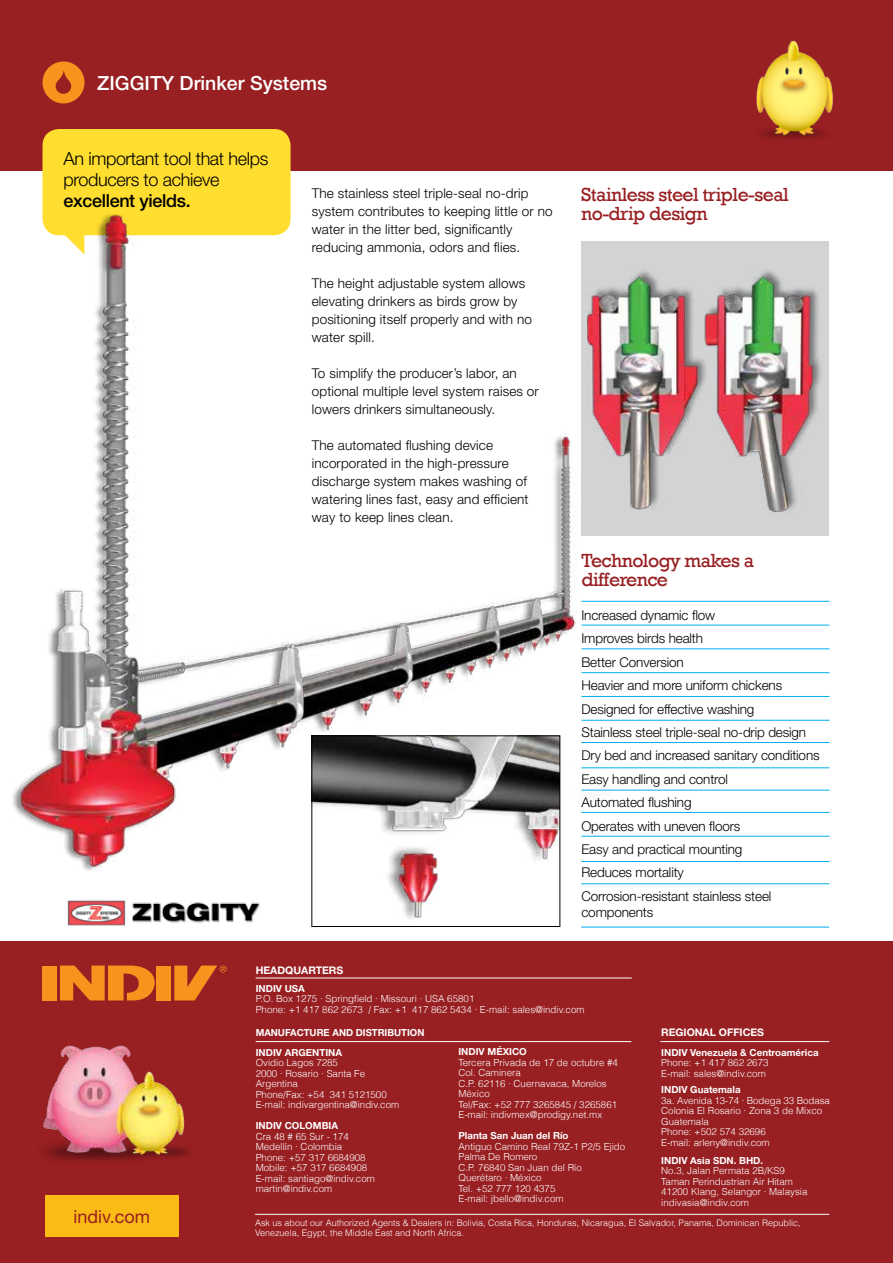
<style>
.page{position:relative;width:893px;height:1263px;background:#fff}
.page>*{position:absolute;margin:0;border:0;box-sizing:border-box;transform-origin:0 0}
.t1{font:19.5px/19.5px "Rockwell";letter-spacing:-.03em;color:#981f22}
.t2{font:500 19.5px "Helvetica Neue";color:#fff}
.t3{font:300 18px/21px "Helvetica Neue";letter-spacing:-.02em;color:#000}
.t4{font:500 18px "Helvetica Neue";letter-spacing:-.02em;color:#000}
.t5{font:18px "Helvetica Neue";color:#981f22}
.t6{font:300 13.5px/18px "Helvetica Neue";letter-spacing:.01em;color:#000}
.t7{font:300 13.5px/23.4px "Helvetica Neue";letter-spacing:-.01em;color:#000}
.t8{font:700 10.5px "Helvetica Neue";color:#fff}
.t9{font:300 9.75px/10.5px "Helvetica";color:#fff}
.t10{font:700 9.75px/19.5px "Helvetica Neue";color:#fff}
.t11{font:300 9px/10.5px "Helvetica";color:#fff}
</style>
<div class="page">
<div style="left:581px;top:241px;width:248px;height:295px;background:#d1d3d4"></div>
<div style="left:0;top:942px;width:893px;height:321px;background:#981f22"></div>
<div style="left:0;top:0;width:893px;height:170px;background:#981f22"></div>
<div style="left:43px;top:129px;width:248px;height:106px;background:#ffde2f;border-radius:17px"></div>
<img style="left:43px;top:1045px;width:146px;height:159px">
<div style="left:45px;top:1195px;width:133px;height:41px;background:#fabb14"></div>
<div style="left:43px;top:965px;width:14px;height:35px;background:#f7941e"></div>
<div style="left:157px;top:965px;width:14px;height:35px;background:#f7941e"></div>
<svg style="left:60px;top:965px;width:95px;height:35px"></svg>
<svg style="left:174px;top:965px;width:53px;height:35px"></svg>
<img style="left:756px;top:40px;width:78px;height:99px">
<div style="left:42px;top:61px;width:43px;height:43px;background:#f7941e;border-radius:50%"></div>
<svg style="left:56px;top:71px;width:15px;height:23px"></svg>
<img style="left:67px;top:900px;width:193px;height:26px">
<img style="left:12px;top:181px;width:600px;height:704px">
<img style="left:587px;top:268px;width:234px;height:245px">
<hr style="left:581px;top:601px;width:248px;height:1px;background:#00aeef">
<hr style="left:581px;top:625px;width:248px;height:1px;background:#00aeef">
<hr style="left:581px;top:672px;width:248px;height:1px;background:#00aeef">
<hr style="left:581px;top:720px;width:248px;height:1px;background:#00aeef">
<hr style="left:581px;top:649px;width:248px;height:1px;background:#00aeef">
<hr style="left:581px;top:696px;width:248px;height:1px;background:#00aeef">
<hr style="left:581px;top:742px;width:248px;height:1px;background:#00aeef">
<hr style="left:581px;top:767px;width:248px;height:1px;background:#00aeef">
<hr style="left:581px;top:812px;width:248px;height:1px;background:#00aeef">
<hr style="left:581px;top:861px;width:248px;height:1px;background:#00aeef">
<hr style="left:581px;top:790px;width:248px;height:1px;background:#00aeef">
<hr style="left:581px;top:836px;width:248px;height:1px;background:#00aeef">
<hr style="left:581px;top:883px;width:248px;height:1px;background:#00aeef">
<hr style="left:581px;top:927px;width:248px;height:1px;background:#00aeef">
<img style="left:314px;top:738px;width:244px;height:183px">
<div style="left:312px;top:736px;width:248px;height:191px;border:1px solid #000"></div>
<hr style="left:256px;top:1041px;width:375px;height:1px;background:#fff">
<hr style="left:660px;top:1041px;width:169px;height:1px;background:#fff">
<hr style="left:256px;top:978px;width:376px;height:1px;background:#fff">
<hr style="left:255px;top:1214px;width:574px;height:1px;background:#fff">
<h1 class="t2" style="left:97px;top:71px;width:232px">ZIGGITY Drinker Systems</h1>
<h2 class="t3" style="left:63px;top:147px;width:206px">An important tool that helps producers to achieve</h2>
<h2 class="t4" style="left:63px;top:190px;width:129px">excellent yields.</h2>
<h3 class="t6" style="left:312px;top:184px;width:242px">The stainless steel triple-seal no-drip system contributes to keeping little or no water in the litter bed, significantly reducing ammonia, odors and flies.</h3>
<h3 class="t6" style="left:312px;top:274px;width:222px">The height adjustable system allows elevating drinkers as birds grow by positioning itself properly and with no water spill.</h3>
<h3 class="t6" style="left:312px;top:364px;width:229px">To simplify the producer’s labor, an optional multiple level system raises or lowers drinkers simultaneously.</h3>
<h3 class="t6" style="left:312px;top:436px;width:218px">The automated flushing device incorporated in the high-pressure discharge system makes washing of watering lines fast, easy and efficient way to keep lines clean.</h3>
<h1 class="t1" style="left:581px;top:185px;width:209px">Stainless steel triple-seal no-drip design</h1>
<h1 class="t1" style="left:581px;top:551px;width:174px">Technology makes a difference</h1>
<p class="t7" style="left:581px;top:603px;width:240px">Increased dynamic flow<br>Improves birds health<br>Better Conversion<br>Heavier and more uniform chickens<br>Designed for effective washing<br>Stainless steel triple-seal no-drip design<br>Dry bed and increased sanitary conditions<br>Easy handling and control<br>Automated flushing<br>Operates with uneven floors<br>Easy and practical mounting<br>Reduces mortality<br>Corrosion-resistant stainless steel</p>
<h3 class="t7" style="left:581px;top:900px;width:73px">components</h3>
<h2 class="t5" style="left:74px;top:1205px;width:78px">indiv.com</h2>
<p class="t8" style="left:256px;top:963px;width:89px">HEADQUARTERS</p>
<p class="t10" style="left:256px;top:978px;width:51px">INDIV USA</p>
<p class="t9" style="left:256px;top:993px;width:330px">P.O. Box 1275 · Springfield · Missouri · USA 65801<br>Phone: +1 417 862 2673 / Fax: +1 417 862 5434 · E-mail: sales@indiv.com</p>
<p class="t10" style="left:256px;top:1023px;width:170px">MANUFACTURE AND DISTRIBUTION<br>INDIV ARGENTINA</p>
<p class="t9" style="left:256px;top:1057px;width:145px">Ovidio Lagos 7285<br>2000 · Rosario · Santa Fe<br>Argentina<br>Phone/Fax: +54 341 5121500<br>E-mail: indivargentina@indiv.com</p>
<p class="t10" style="left:256px;top:1116px;width:84px">INDIV COLOMBIA</p>
<p class="t9" style="left:256px;top:1130px;width:121px">Cra 48 # 65 Sur - 174<br>Medellín · Colombia<br>Phone: +57 317 6684908<br>Mobile: +57 317 6684908<br>E-mail: santiago@indiv.com martin@indiv.com</p>
<p class="t8" style="left:661px;top:1026px;width:104px">REGIONAL OFFICES</p>
<p class="t10" style="left:661px;top:1042px;width:159px">INDIV Venezuela &amp; Centroamérica</p>
<p class="t9" style="left:661px;top:1057px;width:109px">Phone: +1 417 862 2673<br>E-mail: sales@indiv.com</p>
<p class="t10" style="left:661px;top:1080px;width:81px">INDIV Guatemala</p>
<p class="t9" style="left:661px;top:1094px;width:170px">3a. Avenida 13-74 · Bodega 33 Bodasa<br>Colonia El Rosario · Zona 3 de Mixco<br>Guatemala<br>Phone: +502 574 32696<br>E-mail: arleny@indiv.com</p>
<p class="t10" style="left:661px;top:1150px;width:104px">INDIV Asia SDN. BHD.</p>
<p class="t9" style="left:661px;top:1165px;width:148px">No.3, Jalan Permata 2B/KS9<br>Taman Perindustrian Air Hitam<br>41200 Klang, Selangor · Malaysia indivasia@indiv.com</p>
<p class="t11" style="left:255px;top:1216px;width:547px">Ask us about our Authorized Agents &amp; Dealers in: Bolivia, Costa Rica, Honduras, Nicaragua, El Salvador, Panama, Dominican Republic,<br>Venezuela, Egypt, the Middle East and North Africa.</p>
<p class="t10" style="left:458px;top:1042px;width:70px">INDIV MÉXICO</p>
<p class="t9" style="left:458px;top:1056px;width:161px">Tercera Privada de 17 de octubre #4<br>Col. Caminera<br>C.P. 62116 · Cuernavaca, Morelos<br>México<br>Tel/Fax: +52 777 3265845 / 3265861<br>E-mail: indivmex@prodigy.net.mx</p>
<p class="t10" style="left:458px;top:1126px;width:112px">Planta San Juan del Río</p>
<p class="t9" style="left:458px;top:1140px;width:168px">Antiguo Camino Real 79Z-1 P2/5 Ejido<br>Palma De Romero<br>C.P. 76840 San Juan del Río<br>Querétaro · México<br>Tel. +52 777 120 4375<br>E-mail: jbello@indiv.com</p>
</div>
